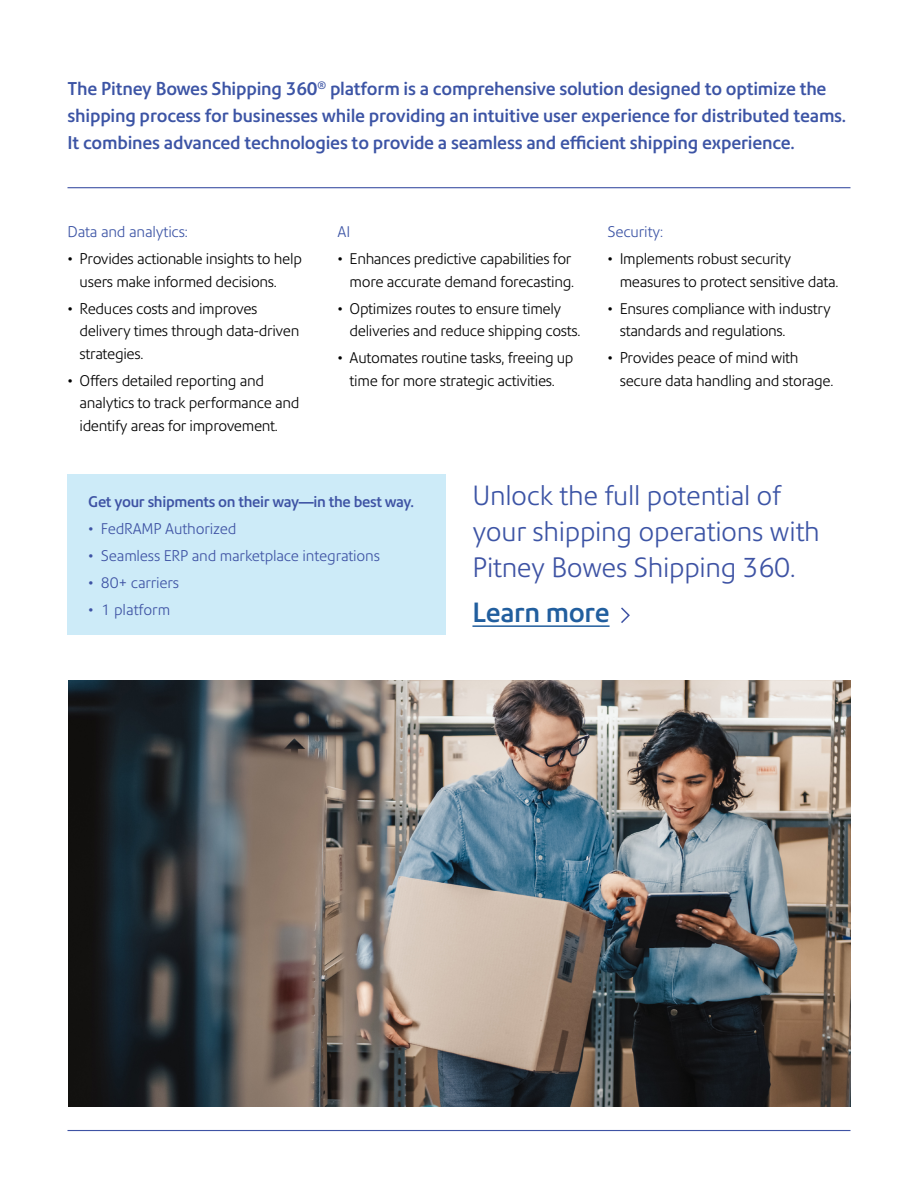
<style>
.page{position:relative;width:918px;height:1188px;background:#fff}
.page>*{position:absolute;margin:0;border:0;box-sizing:border-box;transform-origin:0 0}
.t1{font:300 27px/36px "Precision Sans";letter-spacing:-.01em;color:#3c54a5}
.t2{font:500 27px "Precision Sans";letter-spacing:-.01em;color:#215e9e}
.t3{font:500 18px/27px "Precision Sans";letter-spacing:-.01em;color:#3c54a5}
.t4{font:300 15px/22.5px "Precision Sans";letter-spacing:-.02em;color:#000}
.t5{font:300 15px "Precision Sans";letter-spacing:-.01em;color:#3e53a4}
.t6{font:500 15px "Precision Sans";letter-spacing:-.02em;color:#3e53a4}
.t7{font:300 15px "Precision Sans";letter-spacing:-.01em;color:#3c54a5}
.s1{color:#3e53a4}
</style>
<div class="page">
<div style="left:67px;top:474px;width:379px;height:161px;background:#cdebf8"></div>
<hr style="left:472px;top:625px;width:138px;height:2px;background:#215e9e">
<hr style="left:68px;top:187px;width:782px;height:1px;background:#3e53a4">
<hr style="left:68px;top:1130px;width:782px;height:1px;background:#3e53a4">
<img style="left:68px;top:680px;width:783px;height:427px">
<svg style="left:621px;top:607px;width:9px;height:16px"></svg>
<p class="t3" style="left:68px;top:75px;width:780px">The Pitney Bowes Shipping 360<sup>®</sup> platform is a comprehensive solution designed to optimize the shipping process for businesses while providing an intuitive user experience for distributed teams.<br>It combines advanced technologies to provide a seamless and efficient shipping experience.</p>
<p class="t7" style="left:68px;top:223px;width:122px">Data and analytics:</p>
<p class="t4" style="left:80px;top:248px;width:224px;text-indent:-12px">• Provides actionable insights to help users make informed decisions.</p>
<p class="t4" style="left:80px;top:297px;width:221px;text-indent:-12px">• Reduces costs and improves delivery times through data-driven strategies.</p>
<p class="t4" style="left:80px;top:369px;width:221px;text-indent:-12px">• Offers detailed reporting and analytics to track performance and identify areas for improvement.</p>
<p class="t7" style="left:338px;top:223px;width:14px">AI</p>
<p class="t4" style="left:338px;top:248px;width:238px;text-align:right">• Enhances predictive capabilities for more accurate demand forecasting.</p>
<p class="t4" style="left:350px;top:297px;width:232px;text-indent:-12px">• Optimizes routes to ensure timely deliveries and reduce shipping costs.</p>
<p class="t4" style="left:338px;top:347px;width:238px;text-align:center">• Automates routine tasks, freeing up time for more strategic activities.</p>
<p class="t7" style="left:608px;top:223px;width:57px">Security:</p>
<p class="t4" style="left:620px;top:248px;width:220px;text-indent:-12px">• Implements robust security measures to protect sensitive data.</p>
<p class="t4" style="left:620px;top:297px;width:213px;text-indent:-12px">• Ensures compliance with industry standards and regulations.</p>
<p class="t4" style="left:620px;top:347px;width:215px;text-indent:-12px">• Provides peace of mind with secure data handling and storage.</p>
<p class="t6" style="left:88px;top:492px;width:327px">Get your shipments on their way—in the best way.</p>
<p class="t5" style="left:88px;top:519px;width:150px">• FedRAMP Authorized</p>
<p class="t5" style="left:88px;top:546px;width:293px">• Seamless ERP and marketplace integrations</p>
<p class="t5" style="left:88px;top:573px;width:92px">• 80+ carriers</p>
<p class="t5" style="left:88px;top:600px;width:84px">• 1 platform</p>
<p class="t1" style="left:472px;top:477px;width:349px">Unlock the full potential of your shipping operations with<br><span class="s1">Pitney Bowes Shipping 360.</span></p>
<p class="t2" style="left:472px;top:596px;width:139px">Learn more</p>
</div>
